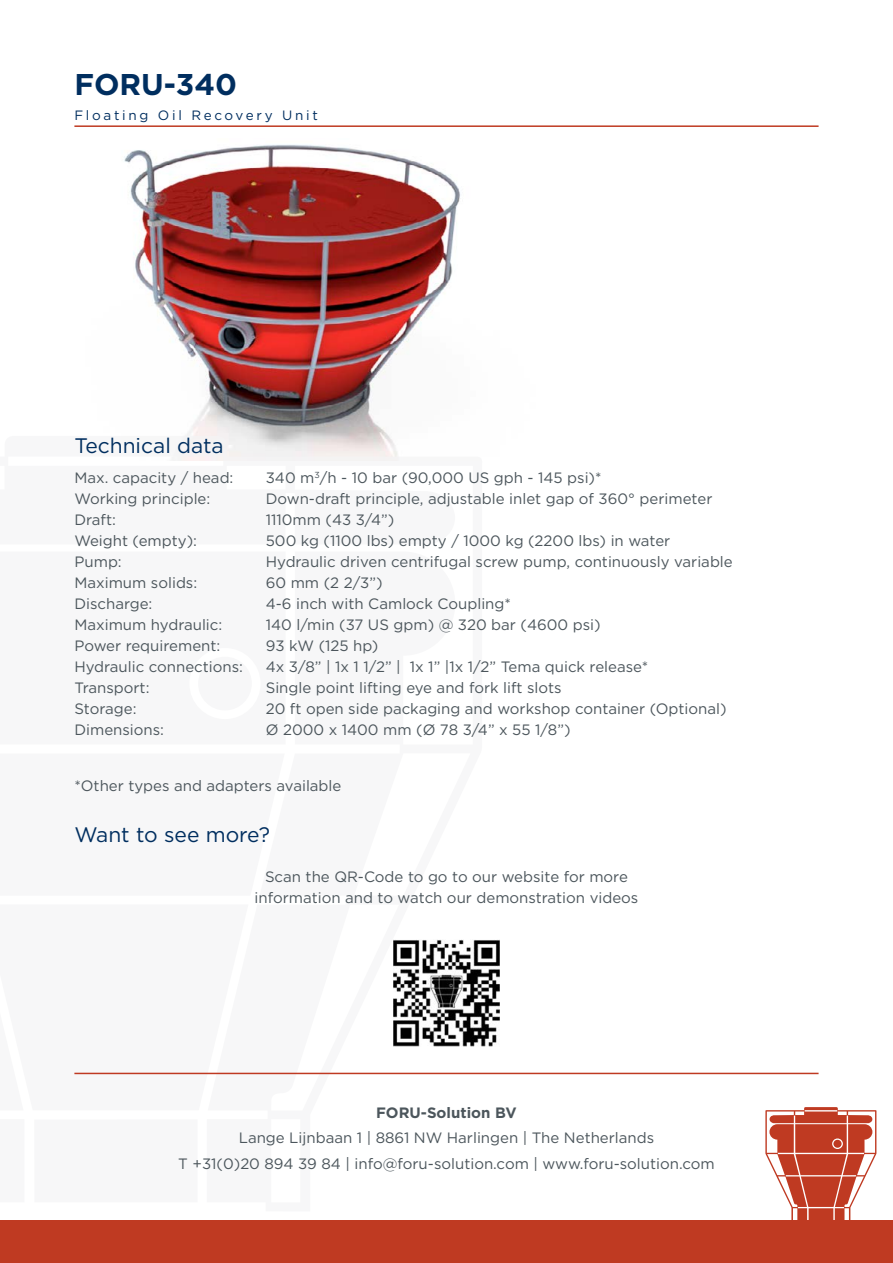
<style>
.page{position:relative;width:893px;height:1263px;background:#fff}
.page>*{position:absolute;margin:0;border:0;box-sizing:border-box;transform-origin:0 0}
.t1{font:700 30px "Gotham";color:#002e5f}
.t2{font:21px "Gotham";color:#002e5f}
.t3{font:15px/21px "Gotham";color:#4c565c}
.t4{font:700 15px "Gotham";color:#4c565c}
.t5{font:13.5px "Gotham";letter-spacing:.2em;color:#002e5f}
</style>
<div class="page">
<div style="left:0;top:1220px;width:893px;height:43px;background:#bf3a22"></div>
<svg style="left:765px;top:1107px;width:111px;height:113px"></svg>
<img style="left:124px;top:144px;width:336px;height:292px">
<svg style="left:74px;top:436px;width:408px;height:639px"></svg>
<img style="left:393px;top:940px;width:107px;height:106px">
<hr style="left:74px;top:125px;width:745px;height:2px;background:#bf3a22">
<hr style="left:74px;top:1073px;width:745px;height:1px;background:#bf3a22">
<h1 class="t1" style="left:74px;top:64px;width:164px">FORU-340</h1>
<p class="t5" style="left:74px;top:107px;width:245px">Floating Oil Recovery Unit</p>
<h2 class="t2" style="left:74px;top:434px;width:151px">Technical data</h2>
<p class="t3" style="left:74px;top:467px;width:170px">Max. capacity / head:<br>Working principle:<br>Draft:<br>Weight (empty):<br>Pump:<br>Maximum solids:<br>Discharge:<br>Maximum hydraulic:<br>Power requirement:<br>Hydraulic connections:<br>Transport:<br>Storage:<br>Dimensions:</p>
<p class="t3" style="left:266px;top:467px;width:468px">340 m<sup>3</sup>/h - 10 bar (90,000 US gph - 145 psi)*<br>Down-draft principle, adjustable inlet gap of 360° perimeter 1110mm (43 3/4”)<br>500 kg (1100 lbs) empty / 1000 kg (2200 lbs) in water Hydraulic driven centrifugal screw pump, continuously variable 60 mm (2 2/3”)<br>4-6 inch with Camlock Coupling*<br>140 l/min (37 US gpm) @ 320 bar (4600 psi)<br>93 kW (125 hp)<br>4x 3/8” | 1x 1 1/2” | 1x 1” |1x 1/2” Tema quick release*<br>Single point lifting eye and fork lift slots<br>20 ft open side packaging and workshop container (Optional)<br>Ø 2000 x 1400 mm (Ø 78 3/4” x 55 1/8”)</p>
<p class="t3" style="left:74px;top:775px;width:268px">*Other types and adapters available</p>
<h2 class="t2" style="left:74px;top:823px;width:197px">Want to see more?</h2>
<p class="t3" style="left:255px;top:865px;width:385px;text-align:center">Scan the QR-Code to go to our website for more information and to watch our demonstration videos</p>
<p class="t4" style="left:376px;top:1102px;width:142px">FORU-Solution BV</p>
<p class="t3" style="left:178px;top:1125px;width:538px;line-height:25.5px;text-align:center">Lange Lijnbaan 1 | 8861 NW Harlingen | The Netherlands<br>T +31(0)20 894 39 84 | info@foru-solution.com | www.foru-solution.com</p>
</div>
